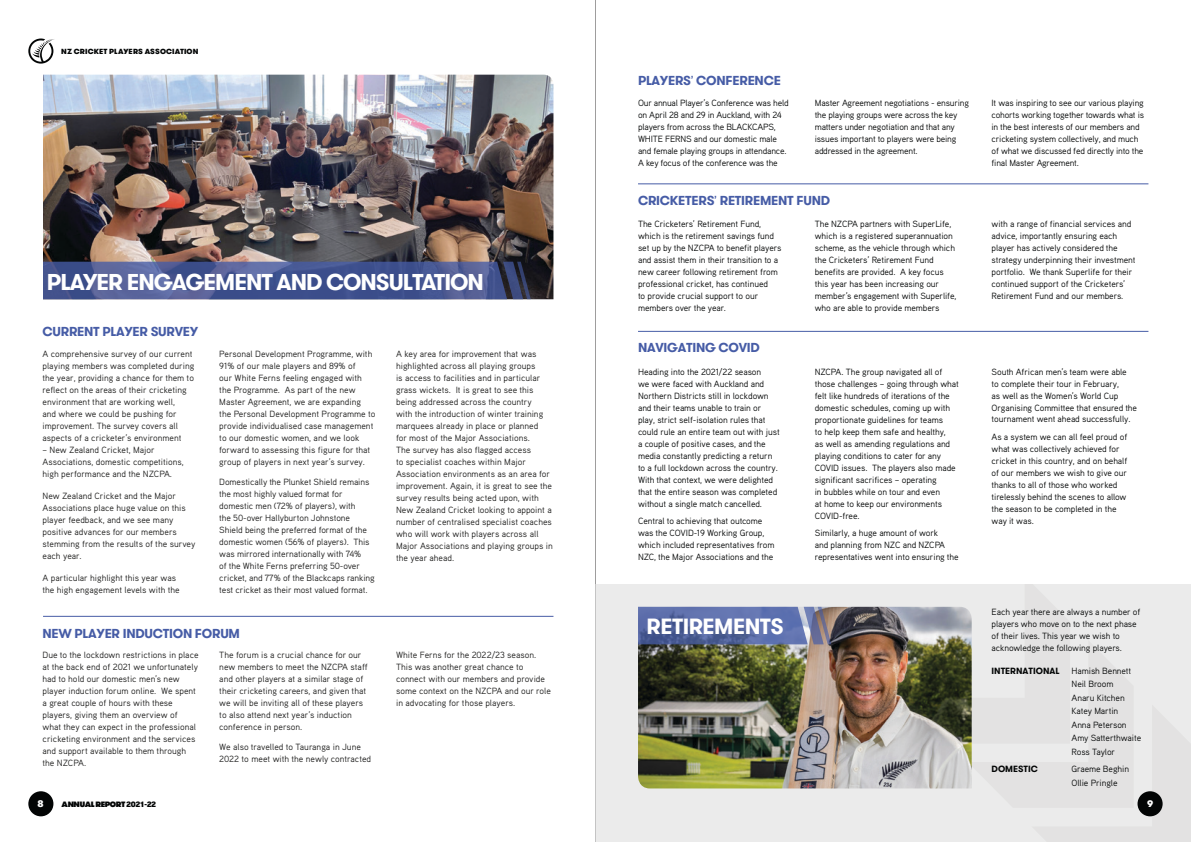
<style>
.page{position:relative;width:1191px;height:842px;background:#fff}
.page>*{position:absolute;margin:0;border:0;box-sizing:border-box;transform-origin:0 0}
.t1{font:700 22.9px "GT Walsheim Trial";letter-spacing:-.045em;color:#fff}
.t2{font:700 22px "GT Walsheim Trial";letter-spacing:-.025em;color:#fff}
.t3{font:700 13px "GT Walsheim Trial";letter-spacing:-.02em;color:#465ca6}
.t4{font:900 9.6px "GT Walsheim Trial";color:#fff}
.t5{font:9px/12px "Aaux Pro";letter-spacing:-.01em;color:#030505}
.t6{font:9px/12px "Aaux Pro";color:#1c1c1b}
.t7{font:700 9px "GT Walsheim Trial";color:#030505}
.t8{font:800 7.8px "GT Walsheim Trial";letter-spacing:-.06em;color:#030505}
.t9{font:900 7.4px "GT Walsheim Trial";letter-spacing:.015em;color:#030505}
.s1{font-family:"Alternate Gothic No 2 BT";font-weight:400}
.s2{font-weight:900}
</style>
<div class="page">
<hr style="left:595px;top:0;width:1px;height:842px;background:#9e9d9d">
<div style="left:595px;top:584px;width:596px;height:258px;background:#ebebeb"></div>
<svg style="left:904px;top:606px;width:68px;height:183px"></svg>
<img style="left:43px;top:75px;width:510px;height:224px">
<svg style="left:43px;top:262px;width:488px;height:37px"></svg>
<img style="left:638px;top:607px;width:333px;height:181px">
<hr style="left:638px;top:184px;width:510px;height:1px;background:#465ca6">
<hr style="left:638px;top:331px;width:510px;height:1px;background:#465ca6">
<hr style="left:43px;top:616px;width:510px;height:1px;background:#465ca6">
<svg style="left:638px;top:607px;width:193px;height:37px"></svg>
<svg style="left:28px;top:39px;width:26px;height:25px"></svg>
<div style="left:28px;top:791px;width:25px;height:25px;background:#030505;border-radius:50%"></div>
<div style="left:1137px;top:791px;width:25px;height:25px;background:#030505;border-radius:50%"></div>
<p class="t9" style="left:61px;top:49px;width:139px">NZ CRICKET PLAYERS ASSOCIATION</p>
<h1 class="t1" style="left:47px;top:273px;width:438px">PLAYER ENGAGEMENT AND CONSULTATION</h1>
<h3 class="t3" style="left:43px;top:327px;width:157px">CURRENT PLAYER SURVEY</h3>
<p class="t6" style="left:43px;top:347px;width:153px">A comprehensive survey of our current playing members was completed during the year, providing a chance for them to reflect on the areas of their cricketing environment that are working well,<br>and where we could be pushing for improvement. The survey covers all aspects of a cricketer’s environment</p>
<p class="t6" style="left:43px;top:443px;width:143px">– New Zealand Cricket, Major<br>Associations, domestic competitions, high performance and the NZCPA.</p>
<p class="t6" style="left:43px;top:490px;width:154px">New Zealand Cricket and the Major<br>Associations place huge value on this player feedback, and we see many positive advances for our members stemming from the results of the survey each year.</p>
<p class="t6" style="left:43px;top:572px;width:139px">A particular highlight this year was the high engagement levels with the</p>
<p class="t6" style="left:219px;top:347px;width:158px">Personal Development Programme, with 91% of our male players and 89% of<br>our White Ferns feeling engaged with the Programme. As part of the new Master Agreement, we are expanding<br>the Personal Development Programme to provide individualised case management to our domestic women, and we look forward to assessing this figure for that group of players in next year’s survey.</p>
<p class="t6" style="left:219px;top:476px;width:157px">Domestically the Plunket Shield remains the most highly valued format for domestic men (72% of players), with<br>the 50-over Hallyburton Johnstone Shield being the preferred format of the domestic women (56% of players). This was mirrored internationally with 74%<br>of the White Ferns preferring 50-over cricket, and 77% of the Blackcaps ranking test cricket as their most valued format.</p>
<h3 class="t3" style="left:43px;top:628px;width:199px">NEW PLAYER INDUCTION FORUM</h3>
<p class="t6" style="left:43px;top:648px;width:158px">Due to the lockdown restrictions in place at the back end of 2021 we unfortunately had to hold our domestic men’s new player induction forum online. We spent a great couple of hours with these players, giving them an overview of what they can expect in the professional cricketing environment and the services and support available to them through the NZCPA.</p>
<p class="t6" style="left:219px;top:648px;width:150px">The forum is a crucial chance for our new members to meet the NZCPA staff and other players at a similar stage of their cricketing careers, and given that we will be inviting all of these players to also attend next year’s induction conference in person.</p>
<p class="t6" style="left:219px;top:741px;width:153px">We also travelled to Tauranga in June<br>2022 to meet with the newly contracted</p>
<p class="t6" style="left:396px;top:347px;width:158px">A key area for improvement that was highlighted across all playing groups<br>is access to facilities and in particular grass wickets. It is great to see this being addressed across the country<br>with the introduction of winter training marquees already in place or planned<br>for most of the Major Associations.<br>The survey has also flagged access<br>to specialist coaches within Major Association environments as an area for improvement. Again, it is great to see the survey results being acted upon, with New Zealand Cricket looking to appoint a number of centralised specialist coaches who will work with players across all Major Associations and playing groups in the year ahead.</p>
<p class="t6" style="left:396px;top:648px;width:156px">White Ferns for the 2022/23 season.<br>This was another great chance to connect with our members and provide some context on the NZCPA and our role in advocating for those players.</p>
<h3 class="t3" style="left:638px;top:75px;width:144px">PLAYERS<span class="s1">’</span> CONFERENCE</h3>
<p class="t5" style="left:638px;top:96px;width:152px">Our annual Player’s Conference was held on April 28 and 29 in Auckland, with 24 players from across the BLACKCAPS, WHITE FERNS and our domestic male and female playing groups in attendance.<br>A key focus of the conference was the</p>
<p class="t5" style="left:814px;top:96px;width:156px">Master Agreement negotiations - ensuring the playing groups were across the key matters under negotiation and that any issues important to players were being addressed in the agreement.</p>
<p class="t5" style="left:991px;top:96px;width:154px">It was inspiring to see our various playing cohorts working together towards what is in the best interests of our members and cricketing system collectively, and much of what we discussed fed directly into the final Master Agreement.</p>
<h3 class="t3" style="left:638px;top:195px;width:194px">CRICKETERS<span class="s1">’</span> RETIREMENT FUND</h3>
<p class="t5" style="left:638px;top:218px;width:145px">The Cricketers’ Retirement Fund, which is the retirement savings fund set up by the NZCPA to benefit players and assist them in their transition to a new career following retirement from professional cricket, has continued<br>to provide crucial support to our members over the year.</p>
<p class="t5" style="left:814px;top:218px;width:143px">The NZCPA partners with SuperLife, which is a registered superannuation scheme, as the vehicle through which the Cricketers’ Retirement Fund benefits are provided. A key focus this year has been increasing our member’s engagement with Superlife, who are able to provide members</p>
<p class="t5" style="left:991px;top:218px;width:145px">with a range of financial services and advice, importantly ensuring each player has actively considered the strategy underpinning their investment portfolio. We thank Superlife for their continued support of the Cricketers’ Retirement Fund and our members.</p>
<h3 class="t3" style="left:638px;top:343px;width:90px">NAVIGATING COVID</h3>
<p class="t5" style="left:638px;top:365px;width:143px">Heading into the 2021/22 season<br>we were faced with Auckland and Northern Districts still in lockdown and their teams unable to train or play, strict self-isolation rules that could rule an entire team out with just a couple of positive cases, and the media constantly predicting a return to a full lockdown across the country.<br>With that context, we were delighted that the entire season was completed without a single match cancelled.</p>
<p class="t5" style="left:638px;top:515px;width:138px">Central to achieving that outcome was the COVID-19 Working Group, which included representatives from NZC, the Major Associations and the</p>
<p class="t5" style="left:991px;top:365px;width:147px">South African men’s team were able<br>to complete their tour in February,<br>as well as the Women’s World Cup Organising Committee that ensured the tournament went ahead successfully.</p>
<p class="t5" style="left:991px;top:431px;width:137px">As a system we can all feel proud of what was collectively achieved for cricket in this country, and on behalf of our members we wish to give our thanks to all of those who worked tirelessly behind the scenes to allow the season to be completed in the way it was.</p>
<p class="t5" style="left:814px;top:365px;width:146px">NZCPA. The group navigated all of those challenges – going through what felt like hundreds of iterations of the domestic schedules, coming up with proportionate guidelines for teams<br>to help keep them safe and healthy,<br>as well as amending regulations and playing conditions to cater for any COVID issues. The players also made significant sacrifices – operating<br>in bubbles while on tour and even<br>at home to keep our environments COVID-free.</p>
<p class="t5" style="left:814px;top:527px;width:145px">Similarly, a huge amount of work<br>and planning from NZC and NZCPA representatives went into ensuring the</p>
<h2 class="t2" style="left:646px;top:618px;width:139px">RETIREMENTS</h2>
<p class="t5" style="left:991px;top:605px;width:150px">Each year there are always a number of players who move on to the next phase of their lives. This year we wish to acknowledge the following players.</p>
<p class="t7" style="left:991px;top:667px;width:69px">INTERNATIONAL</p>
<p class="t5" style="left:1071px;top:664px;width:71px;line-height:13.4px">Hamish Bennett<br>Neil Broom<br>Anaru Kitchen<br>Katey Martin<br>Anna Peterson<br>Amy Satterthwaite<br>Ross Taylor</p>
<p class="t7" style="left:991px;top:765px;width:48px">DOMESTIC</p>
<p class="t5" style="left:1071px;top:762px;width:59px;line-height:13.4px">Graeme Beghin<br>Ollie Pringle</p>
<p class="t4" style="left:37px;top:799px;width:8px">8</p>
<p class="t8" style="left:62px;top:800px;width:96px">ANNUAL REPORT <span class="s2">2021-22</span></p>
<p class="t4" style="left:1147px;top:800px;width:8px">9</p>
</div>
